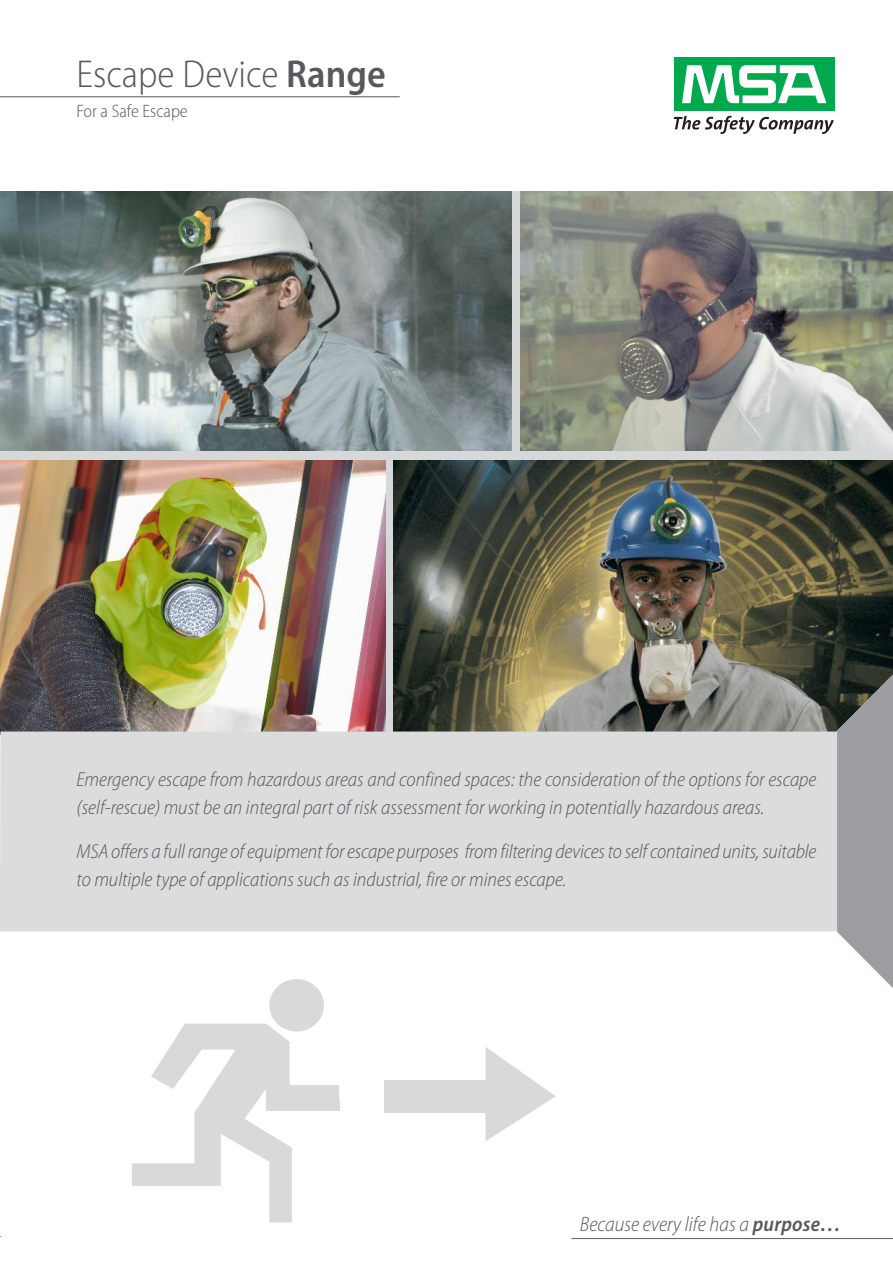
<style>
.page{position:relative;width:893px;height:1263px;background:#fff}
.page>*{position:absolute;margin:0;border:0;box-sizing:border-box;transform-origin:0 0}
.t1{font:300 semi-condensed 39px "Myriad Pro";color:#58595c}
.t2{font:italic 300 semi-condensed 21px "Myriad Pro";color:#58595c}
.t3{font:italic 300 semi-condensed 20.25px/28.5px "Myriad Pro";color:#58595c}
.t4{font:300 semi-condensed 18px "Myriad Pro";color:#58595c}
.s1{font-weight:600}
</style>
<div class="page">
<div style="left:674px;top:57px;width:160px;height:54px;background:#00a94e"></div>
<svg style="left:682px;top:65px;width:144px;height:38px"></svg>
<svg style="left:674px;top:116px;width:160px;height:18px"></svg>
<div style="left:0;top:191px;width:893px;height:543px;background:#d7d8da"></div>
<img style="left:0;top:191px;width:511px;height:260px">
<img style="left:393px;top:461px;width:500px;height:179px">
<img style="left:520px;top:191px;width:373px;height:260px">
<img style="left:0;top:461px;width:385px;height:179px">
<svg style="left:0;top:640px;width:837px;height:380px;fill:#dbdcdd"></svg>
<div style="left:384px;top:1080px;width:103px;height:33px;background:#d9d9d9"></div>
<svg style="left:485px;top:1047px;width:71px;height:94px"></svg>
<div style="left:269px;top:979px;width:55px;height:52px;background:#d9d9d9;border-radius:50%"></div>
<svg style="left:132px;top:1023px;width:207px;height:199px"></svg>
<div style="left:266px;top:1101px;width:73px;height:9px;background:#d9d9d9"></div>
<svg style="left:837px;top:640px;width:56px;height:348px;background:#8d9091"></svg>
<hr style="left:0;top:96px;width:400px;height:1px;background:#58595c">
<hr style="left:571px;top:1238px;width:322px;height:1px;background:#58595c">
<h1 class="t1" style="left:77px;top:53px;width:311px">Escape Device <span class="s1">Range</span></h1>
<p class="t4" style="left:77px;top:102px;width:113px">For a Safe Escape</p>
<p class="t3" style="left:77px;top:765px;width:741px">Emergency escape from hazardous areas and confined spaces: the consideration of the options for escape (self-rescue) must be an integral part of risk assessment for working in potentially hazardous areas.</p>
<p class="t3" style="left:77px;top:837px;width:741px">MSA offers a full range of equipment for escape purposes from filtering devices to self contained units, suitable to multiple type of applications such as industrial, fire or mines escape.</p>
<p class="t2" style="left:580px;top:1213px;width:263px">Because every life has a <span class="s1">purpose…</span></p>
</div>
